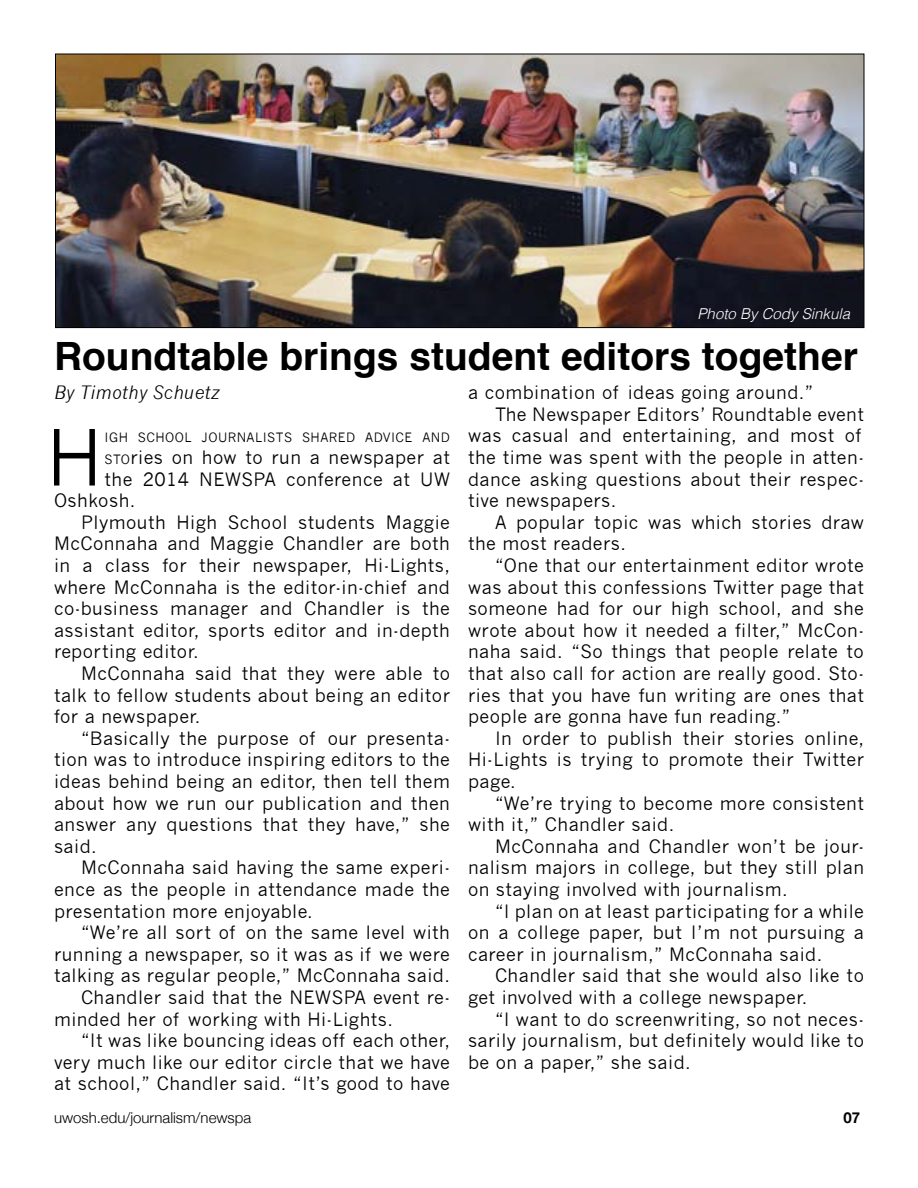
<style>
.page{position:relative;width:918px;height:1188px;background:#fff}
.page>*{position:absolute;margin:0;border:0;box-sizing:border-box;transform-origin:0 0}
.t1{font:76.35px "News Gothic";color:#000}
.t2{font:700 39px "Helvetica";color:#000}
.t3{font:18px "News Gothic";letter-spacing:.025em;color:#000}
.t4{font:italic 18px "News Gothic";letter-spacing:.025em;color:#000}
.t5{font:300 15px "Helvetica Neue";color:#000}
.t6{font:italic 300 15px "Helvetica";color:#fff}
.t7{font:700 15px "Helvetica Neue";color:#000}
.t8{font:12.6px "News Gothic";letter-spacing:.035em;color:#000}
.s1{font-size:12.6px}
</style>
<div class="page">
<img style="left:57px;top:56px;width:805px;height:270px">
<p class="t6" style="left:698px;top:300px;width:154px">Photo By Cody Sinkula</p>
<h2 class="t2" style="left:54px;top:325px;width:805px">Roundtable brings student editors together</h2>
<p class="t4" style="left:54px;top:382px;width:167px">By Timothy Schuetz</p>
<h1 class="t1" style="left:46px;top:414px;width:42px">H</h1>
<p class="t8" style="left:105px;top:430px;width:347px">IGH SCHOOL JOURNALISTS SHARED ADVICE AND</p>
<p class="t3" style="left:105px;top:447px;width:347px"><span class="s1">STO</span>ries on how to run a newspaper at</p>
<p class="t3" style="left:105px;top:469px;width:347px">the 2014 NEWSPA conference at UW</p>
<p class="t3" style="left:54px;top:490px;width:83px">Oshkosh.</p>
<p class="t3" style="left:81px;top:512px;width:370px">Plymouth High School students Maggie</p>
<p class="t3" style="left:54px;top:533px;width:397px">McConnaha and Maggie Chandler are both</p>
<p class="t3" style="left:54px;top:555px;width:398px">in a class for their newspaper, Hi-Lights,</p>
<p class="t3" style="left:54px;top:577px;width:397px">where McConnaha is the editor-in-chief and</p>
<p class="t3" style="left:54px;top:598px;width:398px">co-business manager and Chandler is the</p>
<p class="t3" style="left:54px;top:620px;width:397px">assistant editor, sports editor and in-depth</p>
<p class="t3" style="left:54px;top:641px;width:146px">reporting editor.</p>
<p class="t3" style="left:81px;top:663px;width:371px">McConnaha said that they were able to</p>
<p class="t3" style="left:54px;top:685px;width:397px">talk to fellow students about being an editor</p>
<p class="t3" style="left:54px;top:706px;width:148px">for a newspaper.</p>
<p class="t3" style="left:81px;top:728px;width:370px">“Basically the purpose of our presenta-</p>
<p class="t3" style="left:54px;top:749px;width:398px">tion was to introduce inspiring editors to the</p>
<p class="t3" style="left:54px;top:771px;width:397px">ideas behind being an editor, then tell them</p>
<p class="t3" style="left:54px;top:793px;width:397px">about how we run our publication and then</p>
<p class="t3" style="left:54px;top:814px;width:397px">answer any questions that they have,” she</p>
<p class="t3" style="left:54px;top:836px;width:44px">said.</p>
<p class="t3" style="left:81px;top:857px;width:371px">McConnaha said having the same experi-</p>
<p class="t3" style="left:54px;top:879px;width:397px">ence as the people in attendance made the</p>
<p class="t3" style="left:54px;top:901px;width:260px">presentation more enjoyable.</p>
<p class="t3" style="left:81px;top:922px;width:370px">“We’re all sort of on the same level with</p>
<p class="t3" style="left:54px;top:944px;width:397px">running a newspaper, so it was as if we were</p>
<p class="t3" style="left:54px;top:965px;width:397px">talking as regular people,” McConnaha said.</p>
<p class="t3" style="left:81px;top:987px;width:370px">Chandler said that the NEWSPA event re-</p>
<p class="t3" style="left:54px;top:1009px;width:340px">minded her of working with Hi-Lights.</p>
<p class="t3" style="left:81px;top:1030px;width:370px">“It was like bouncing ideas off each other,</p>
<p class="t3" style="left:54px;top:1052px;width:398px">very much like our editor circle that we have</p>
<p class="t3" style="left:54px;top:1073px;width:397px">at school,” Chandler said. “It’s good to have</p>
<p class="t3" style="left:468px;top:382px;width:347px">a combination of ideas going around.”</p>
<p class="t3" style="left:495px;top:404px;width:370px">The Newspaper Editors’ Roundtable event</p>
<p class="t3" style="left:468px;top:425px;width:395px">was casual and entertaining, and most of</p>
<p class="t3" style="left:468px;top:447px;width:397px">the time was spent with the people in atten-</p>
<p class="t3" style="left:468px;top:469px;width:397px">dance asking questions about their respec-</p>
<p class="t3" style="left:468px;top:490px;width:150px">tive newspapers.</p>
<p class="t3" style="left:495px;top:512px;width:371px">A popular topic was which stories draw</p>
<p class="t3" style="left:468px;top:533px;width:160px">the most readers.</p>
<p class="t3" style="left:495px;top:555px;width:370px">“One that our entertainment editor wrote</p>
<p class="t3" style="left:468px;top:577px;width:397px">was about this confessions Twitter page that</p>
<p class="t3" style="left:468px;top:598px;width:397px">someone had for our high school, and she</p>
<p class="t3" style="left:468px;top:620px;width:397px">wrote about how it needed a filter,” McCon-</p>
<p class="t3" style="left:468px;top:641px;width:397px">naha said. “So things that people relate to</p>
<p class="t3" style="left:468px;top:663px;width:397px">that also call for action are really good. Sto-</p>
<p class="t3" style="left:468px;top:685px;width:398px">ries that you have fun writing are ones that</p>
<p class="t3" style="left:468px;top:706px;width:324px">people are gonna have fun reading.”</p>
<p class="t3" style="left:495px;top:728px;width:371px">In order to publish their stories online,</p>
<p class="t3" style="left:468px;top:749px;width:398px">Hi-Lights is trying to promote their Twitter</p>
<p class="t3" style="left:468px;top:771px;width:49px">page.</p>
<p class="t3" style="left:495px;top:793px;width:370px">“We’re trying to become more consistent</p>
<p class="t3" style="left:468px;top:814px;width:208px">with it,” Chandler said.</p>
<p class="t3" style="left:495px;top:836px;width:370px">McConnaha and Chandler won’t be jour-</p>
<p class="t3" style="left:468px;top:857px;width:398px">nalism majors in college, but they still plan</p>
<p class="t3" style="left:468px;top:879px;width:321px">on staying involved with journalism.</p>
<p class="t3" style="left:495px;top:901px;width:370px">“I plan on at least participating for a while</p>
<p class="t3" style="left:468px;top:922px;width:397px">on a college paper, but I’m not pursuing a</p>
<p class="t3" style="left:468px;top:944px;width:356px">career in journalism,” McConnaha said.</p>
<p class="t3" style="left:495px;top:965px;width:370px">Chandler said that she would also like to</p>
<p class="t3" style="left:468px;top:987px;width:341px">get involved with a college newspaper.</p>
<p class="t3" style="left:495px;top:1009px;width:370px">“I want to do screenwriting, so not neces-</p>
<p class="t3" style="left:468px;top:1030px;width:398px">sarily journalism, but definitely would like to</p>
<p class="t3" style="left:468px;top:1052px;width:224px">be on a paper,” she said.</p>
<p class="t5" style="left:54px;top:1106px;width:199px">uwosh.edu/journalism/newspa</p>
<p class="t7" style="left:843px;top:1106px;width:18px">07</p>
</div>
